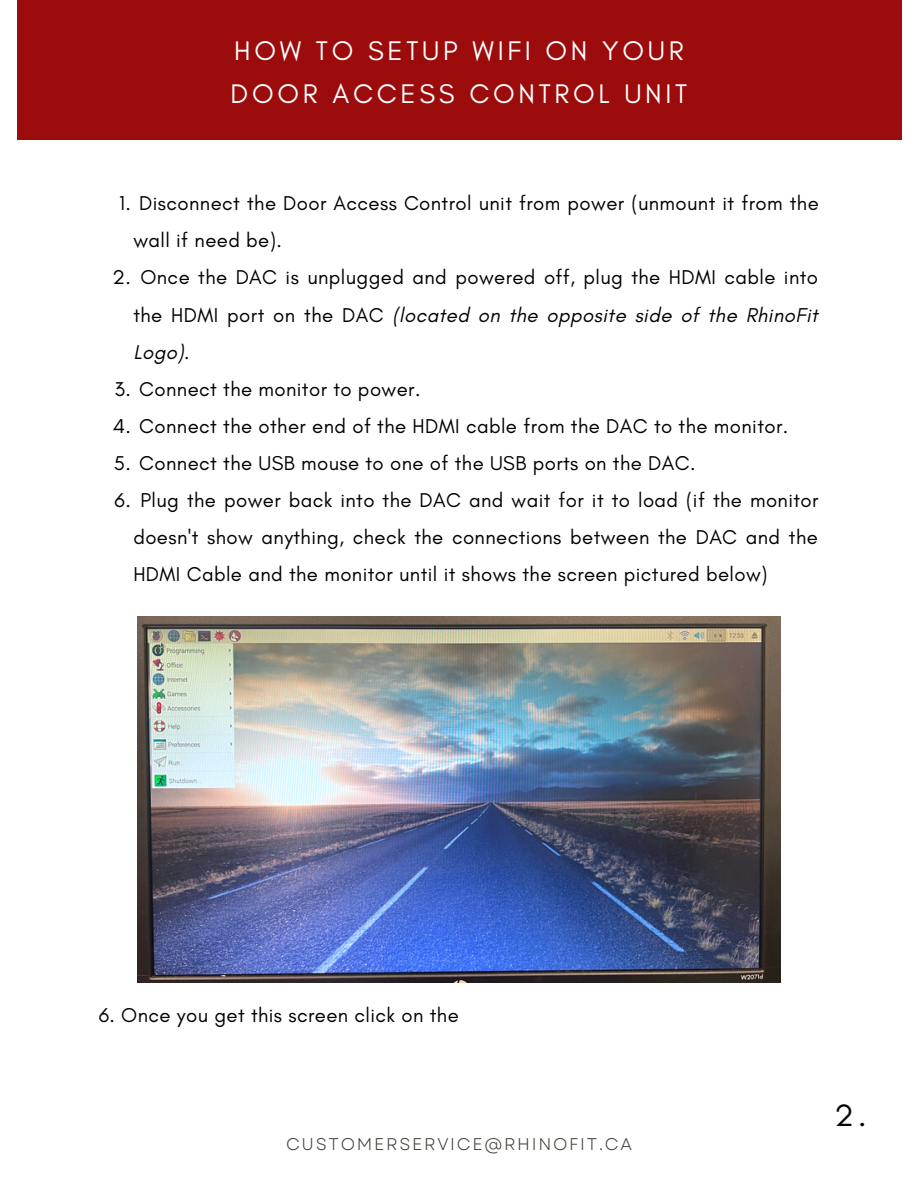
<style>
.page{position:relative;width:918px;height:1188px;background:#fff}
.page>*{position:absolute;margin:0;border:0;box-sizing:border-box;transform-origin:0 0}
.t1{font:31.5px "Glacial Indifference";color:#000}
.t2{font:27.45px/42.8px "Glacial Indifference";letter-spacing:.135em;color:#fff}
.t3{font:20.4px "Glacial Indifference";letter-spacing:.02em;color:#000}
.t4{font:italic 20.4px "Glacial Indifference";letter-spacing:.02em;color:#000}
.t5{font:16.95px "Garet";letter-spacing:.1em;color:#443f3a}
.s1{font-style:normal}
</style>
<div class="page">
<img style="left:137px;top:617px;width:644px;height:366px">
<div style="left:17px;top:0;width:884px;height:140px;background:#9d0c0c"></div>
<h2 class="t2" style="left:231px;top:29px;width:458px">HOW TO SETUP WIFI ON YOUR<br>DOOR ACCESS CONTROL UNIT</h2>
<p class="t3" style="left:119px;top:191px;width:701px">1. Disconnect the Door Access Control unit from power (unmount it from the</p>
<p class="t3" style="left:133px;top:228px;width:150px">wall if need be).</p>
<p class="t3" style="left:140px;top:265px;width:679px">Once the DAC is unplugged and powered off, plug the HDMI cable into</p>
<p class="t4" style="left:133px;top:302px;width:686px"><span class="s1">the HDMI port on the DAC</span> (located on the opposite side of the RhinoFit</p>
<p class="t4" style="left:133px;top:339px;width:58px">Logo).</p>
<p class="t3" style="left:115px;top:376px;width:307px">3. Connect the monitor to power.</p>
<p class="t3" style="left:113px;top:414px;width:677px">4. Connect the other end of the HDMI cable from the DAC to the monitor.</p>
<p class="t3" style="left:114px;top:451px;width:583px">5. Connect the USB mouse to one of the USB ports on the DAC.</p>
<p class="t3" style="left:140px;top:488px;width:680px">Plug the power back into the DAC and wait for it to load (if the monitor</p>
<p class="t3" style="left:133px;top:525px;width:686px">doesn't show anything, check the connections between the DAC and the</p>
<p class="t3" style="left:133px;top:562px;width:636px">HDMI Cable and the monitor until it shows the screen pictured below)</p>
<p class="t3" style="left:113px;top:265px;width:20px">2.</p>
<p class="t3" style="left:115px;top:488px;width:18px">6.</p>
<p class="t3" style="left:99px;top:1002px;width:362px">6. Once you get this screen click on the</p>
<p class="t5" style="left:286px;top:1131px;width:347px">CUSTOMERSERVICE@RHINOFIT.CA</p>
<h1 class="t1" style="left:835px;top:1096px;width:34px">2.</h1>
</div>
